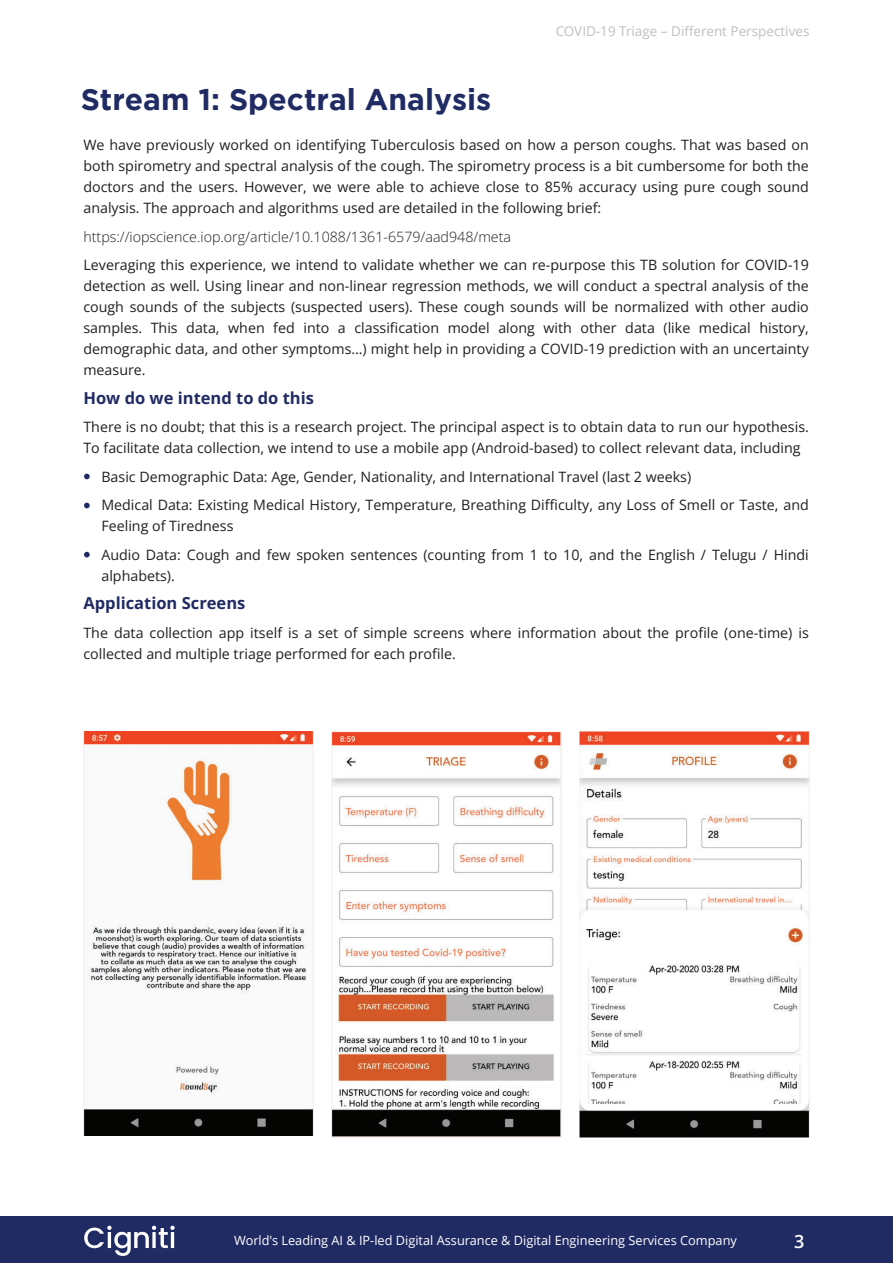
<style>
.page{position:relative;width:893px;height:1263px;background:#fff}
.page>*{position:absolute;margin:0;border:0;box-sizing:border-box;transform-origin:0 0}
.t1{font:700 30px "Gotham";color:#202b63}
.t2{font:600 18px "Open Sans";color:#fff}
.t3{font:700 16.5px "Open Sans";color:#202b63}
.t4{font:14.25px/21px "Open Sans";color:#211e1e}
.t5{font:300 14.25px "Open Sans";color:#211e1e}
.t6{font:13.5px "Open Sans";color:#c1c0c0}
.t7{font:12.75px "Open Sans";color:#fff}
</style>
<div class="page">
<div style="left:0;top:1216px;width:893px;height:47px;background:#202b63"></div>
<svg style="left:84px;top:1226px;width:91px;height:30px"></svg>
<svg style="left:84px;top:474px;width:6px;height:5px"></svg>
<svg style="left:84px;top:503px;width:6px;height:5px"></svg>
<svg style="left:84px;top:552px;width:6px;height:5px"></svg>
<img style="left:331px;top:731px;width:230px;height:407px">
<img style="left:580px;top:731px;width:229px;height:407px">
<img style="left:83px;top:731px;width:230px;height:405px">
<h1 class="t1" style="left:81px;top:89px;width:412px">Stream 1: Spectral Analysis</h1>
<p class="t6" style="left:556px;top:22px;width:255px">COVID-19 Triage – Different Perspectives</p>
<p class="t4" style="left:83px;top:136px;width:727px;text-align:justify">We have previously worked on identifying Tuberculosis based on how a person coughs. That was based on both spirometry and spectral analysis of the cough. The spirometry process is a bit cumbersome for both the doctors and the users. However, we were able to achieve close to 85% accuracy using pure cough sound analysis. The approach and algorithms used are detailed in the following brief:</p>
<p class="t5" style="left:83px;top:231px;width:429px">https://iopscience.iop.org/article/10.1088/1361-6579/aad948/meta</p>
<p class="t4" style="left:83px;top:256px;width:727px;text-align:justify">Leveraging this experience, we intend to validate whether we can re-purpose this TB solution for COVID-19 detection as well. Using linear and non-linear regression methods, we will conduct a spectral analysis of the cough sounds of the subjects (suspected users). These cough sounds will be normalized with other audio samples. This data, when fed into a classification model along with other data (like medical history, demographic data, and other symptoms…) might help in providing a COVID-19 prediction with an uncertainty measure.</p>
<p class="t3" style="left:83px;top:391px;width:232px">How do we intend to do this</p>
<p class="t4" style="left:83px;top:418px;width:727px">There is no doubt; that this is a research project. The principal aspect is to obtain data to run our hypothesis.<br>To facilitate data collection, we intend to use a mobile app (Android-based) to collect relevant data, including</p>
<p class="t4" style="left:101px;top:464px;width:709px;line-height:28.5px">Basic Demographic Data: Age, Gender, Nationality, and International Travel (last 2 weeks)<br>Medical Data: Existing Medical History, Temperature, Breathing Difficulty, any Loss of Smell or Taste, and</p>
<p class="t4" style="left:101px;top:513px;width:709px;line-height:28.5px">Feeling of Tiredness<br>Audio Data: Cough and few spoken sentences (counting from 1 to 10, and the English / Telugu / Hindi</p>
<p class="t4" style="left:101px;top:566px;width:75px">alphabets).</p>
<p class="t3" style="left:83px;top:597px;width:163px">Application Screens</p>
<p class="t4" style="left:83px;top:622px;width:727px">The data collection app itself is a set of simple screens where information about the profile (one-time) is collected and multiple triage performed for each profile.</p>
<p class="t7" style="left:234px;top:1235px;width:504px">World's Leading AI &amp; IP-led Digital Assurance &amp; Digital Engineering Services Company</p>
<p class="t2" style="left:794px;top:1231px;width:12px">3</p>
</div>
